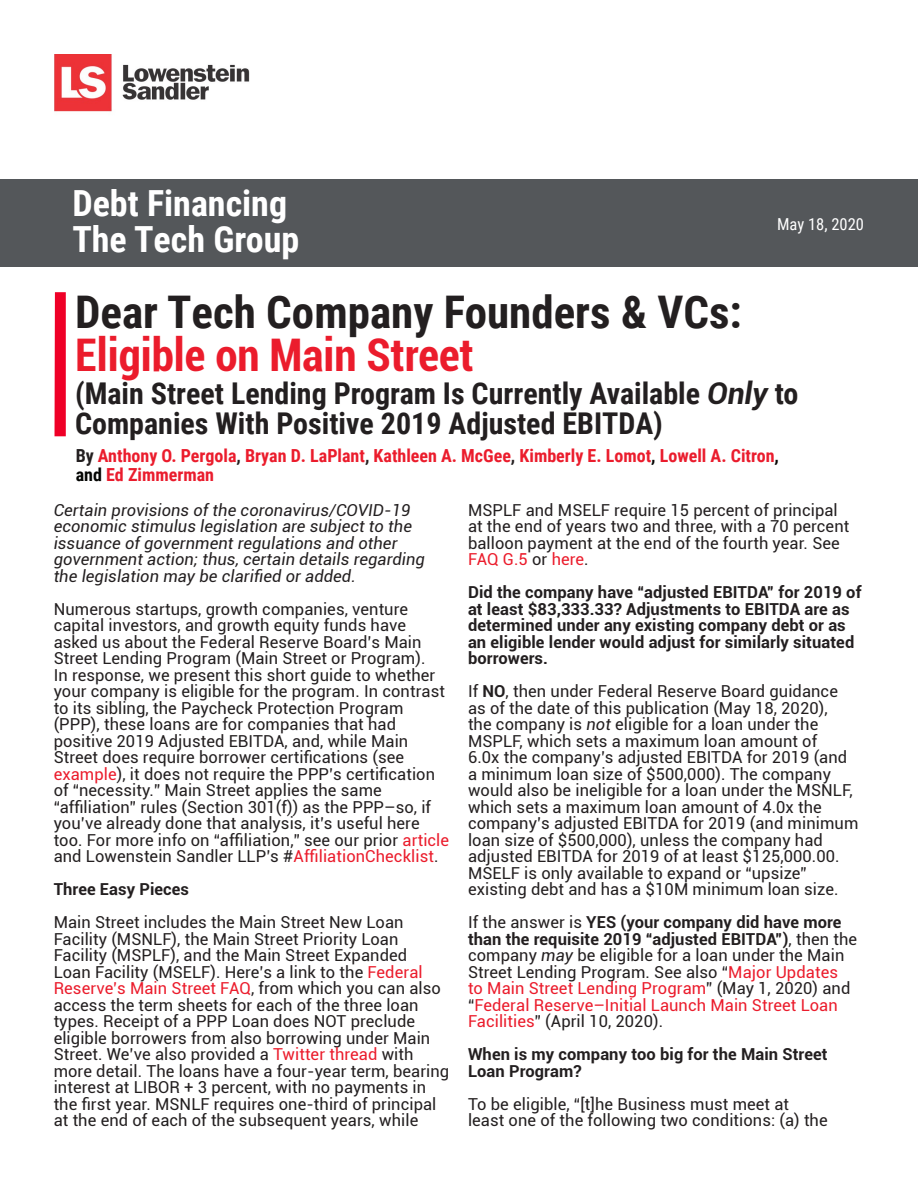
<style>
.page{position:relative;width:918px;height:1188px;background:#fff}
.page>*{position:absolute;margin:0;border:0;box-sizing:border-box;transform-origin:0 0}
.t1{font:700 45px/43.5px "Roboto Condensed";color:#231f20}
.t2{font:700 36px/36px "Roboto Condensed";color:#fff}
.t3{font:700 30px/30px "Roboto Condensed";color:#231f20}
.Body{font:700 18px "Roboto Condensed";color:#eb1c2c}
.Body-2{font:700 18px "Roboto Condensed";color:#ea1c2d}
.Body-3{font:16.5px/16.5px "Roboto";letter-spacing:.005em;color:#231f20}
.Body-4{font:700 16.5px/16.5px "Roboto";letter-spacing:.005em;color:#231f20}
.Body-5{font:italic 16.5px/16.5px "Roboto";letter-spacing:.005em;color:#231f20}
.t4{font:16.5px "Roboto Condensed";color:#fff}
.s1{font-family:"Roboto";font-stretch:condensed;color:#eb1c2c}
.s2{font-family:"Roboto";font-style:italic}
.s3{color:#231f20}
.s4{color:#040503}
.s5{color:#ea1c2d}
.s6{color:#eb1c2c}
.s7{font-weight:700}
.s8{font-style:italic}
</style>
<div class="page">
<img style="left:54px;top:54px;width:196px;height:58px">
<div style="left:55px;top:292px;width:11px;height:144px;background:#ef0027"></div>
<div style="left:0;top:179px;width:918px;height:87px;background:#54575a"></div>
<p class="t2" style="left:72px;top:184px;width:228px">Debt Financing<br>The Tech Group</p>
<p class="t4" style="left:762px;top:202px;width:102px">March 20, 2020</p>
<p class="t4" style="left:777px;top:213px;width:88px">May 18, 2020</p>
<p class="t1" style="left:75px;top:289px;width:668px">Dear Tech Company Founders &amp; VCs:<br><span class="s1">Eligible on Main Street</span></p>
<p class="t3" style="left:75px;top:378px;width:725px">(Main Street Lending Program Is Currently Available <span class="s2">Only</span> to<br>Companies With Positive 2019 Adjusted EBITDA)</p>
<p class="Body" style="left:76px;top:443px;width:705px"><span class="s3">By</span> Anthony O. Pergola<span class="s3">,</span> Bryan D. LaPlant<span class="s3">,</span> Kathleen A. McGee<span class="s3">,</span> Kimberly E. Lomot<span class="s4">,</span> <span class="s5">Lowell A. Citron</span><span class="s4">,</span></p>
<p class="Body-2" style="left:76px;top:462px;width:140px"><span class="s4">and</span> Ed Zimmerman</p>
<p class="Body-5" style="left:54px;top:501px;width:373px">Certain provisions of the coronavirus/COVID-19 economic stimulus legislation are subject to the issuance of government regulations and other government action; thus, certain details regarding the legislation may be clarified or added.</p>
<p class="Body-3" style="left:54px;top:600px;width:397px">Numerous startups, growth companies, venture capital investors, and growth equity funds have asked us about the Federal Reserve Board’s Main Street Lending Program (Main Street or Program).<br>In response, we present this short guide to whether your company is eligible for the program. In contrast to its sibling, the Paycheck Protection Program (PPP), these loans are for companies that had positive 2019 Adjusted EBITDA, and, while Main Street does require borrower certifications (see <span class="s6">example</span>), it does not require the PPP’s certification of “necessity.” Main Street applies the same “affiliation” rules (Section 301(f)) as the PPP–so, if you’ve already done that analysis, it’s useful here too. For more info on “affiliation,” see our prior <span class="s6">article </span>and Lowenstein Sandler LLP’s #<span class="s6">AffiliationChecklist</span>.</p>
<p class="Body-4" style="left:54px;top:881px;width:137px">Three Easy Pieces</p>
<p class="Body-3" style="left:54px;top:914px;width:397px">Main Street includes the Main Street New Loan Facility (MSNLF), the Main Street Priority Loan Facility (MSPLF), and the Main Street Expanded<br>Loan Facility (MSELF). Here’s a link to the <span class="s6">Federal Reserve’s Main Street FAQ</span>, from which you can also access the term sheets for each of the three loan types. Receipt of a PPP Loan does NOT preclude eligible borrowers from also borrowing under Main Street. We’ve also provided a <span class="s6">Twitter thread</span> with more detail. The loans have a four-year term, bearing interest at LIBOR + 3 percent, with no payments in the first year. MSNLF requires one-third of principal at the end of each of the subsequent years, while</p>
<p class="Body-3" style="left:468px;top:501px;width:383px">MSPLF and MSELF require 15 percent of principal at the end of years two and three, with a 70 percent balloon payment at the end of the fourth year. See <span class="s6">FAQ G.5</span> or <span class="s6">here</span>.</p>
<p class="Body-4" style="left:468px;top:584px;width:395px">Did the company have “adjusted EBITDA” for 2019 of at least $83,333.33? Adjustments to EBITDA are as determined under any existing company debt or as an eligible lender would adjust for similarly situated borrowers.</p>
<p class="Body-3" style="left:468px;top:683px;width:392px">If <span class="s7">NO</span>, then under Federal Reserve Board guidance as of the date of this publication (May 18, 2020),<br>the company is <span class="s8">not</span> eligible for a loan under the MSPLF, which sets a maximum loan amount of<br>6.0x the company’s adjusted EBITDA for 2019 (and a minimum loan size of $500,000). The company would also be ineligible for a loan under the MSNLF, which sets a maximum loan amount of 4.0x the company’s adjusted EBITDA for 2019 (and minimum loan size of $500,000), unless the company had adjusted EBITDA for 2019 of at least $125,000.00.<br>MSELF is only available to expand or “upsize” existing debt and has a $10M minimum loan size.</p>
<p class="Body-3" style="left:468px;top:914px;width:391px">If the answer is <span class="s7">YES (your company did have more than the requisite 2019 “adjusted EBITDA”)</span>, then the company <span class="s8">may</span> be eligible for a loan under the Main Street Lending Program. See also “<span class="s6">Major Updates<br>to Main Street Lending Program</span>” (May 1, 2020) and “<span class="s6">Federal Reserve–Initial Launch Main Street Loan Facilities</span>” (April 10, 2020).</p>
<p class="Body-4" style="left:468px;top:1046px;width:361px">When is my company too big for the Main Street<br>Loan Program?</p>
<p class="Body-3" style="left:468px;top:1095px;width:361px">To be eligible, “[t]he Business must meet at least one of the following two conditions: (a) the</p>
</div>
